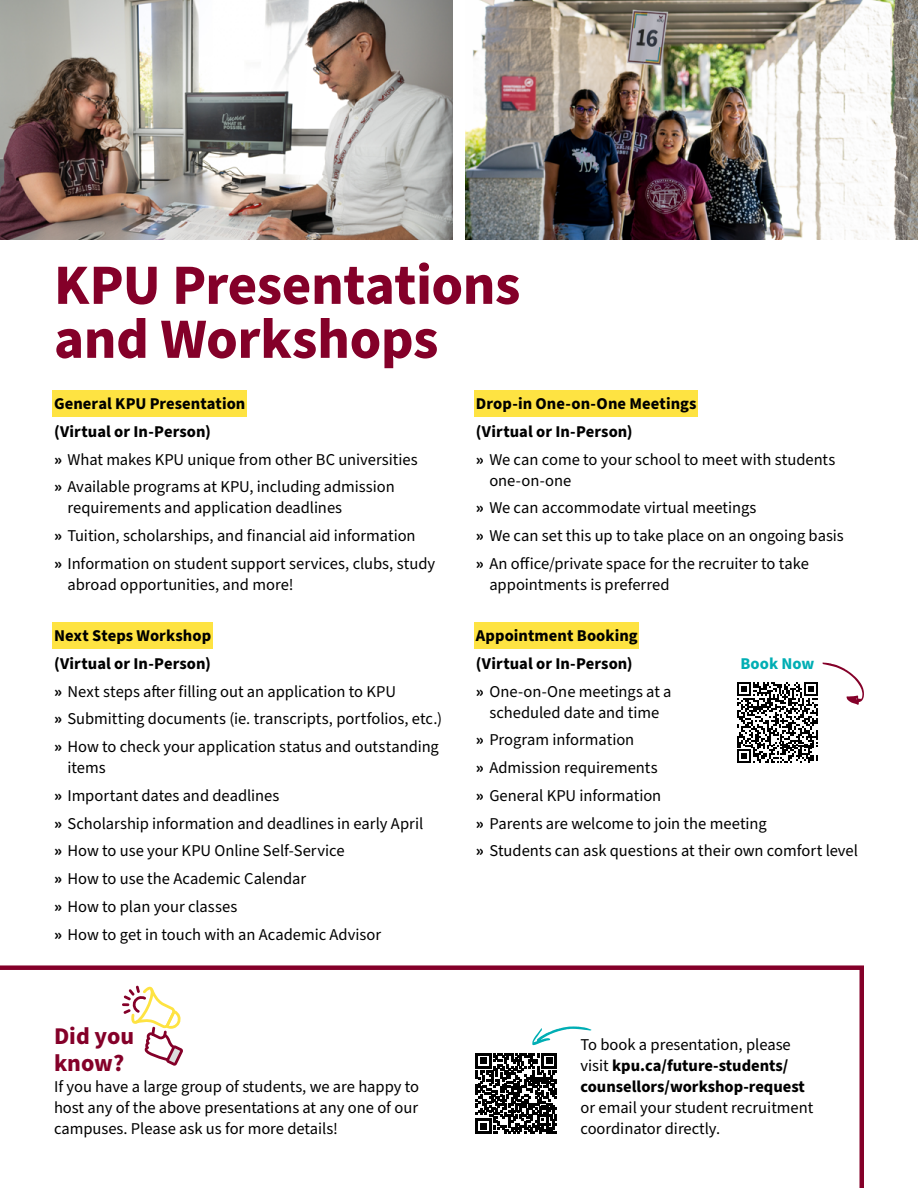
<style>
.page{position:relative;width:918px;height:1188px;background:#fff}
.page>*{position:absolute;margin:0;border:0;box-sizing:border-box;transform-origin:0 0}
.t1{font:700 57px/54px "Source Sans Pro";letter-spacing:-.015em;color:#840029}
.t2{font:700 24px/27px "Source Sans Pro";color:#840029}
.t3{font:16.5px/27.8px "Source Sans Pro";color:#000}
.t4{font:700 16.5px/27.8px "Source Sans Pro";letter-spacing:.005em;color:#000}
.t5{font:700 16.5px "Source Sans Pro";color:#00aeb4}
.s1{font-weight:700}
.s2{font-weight:400}
</style>
<div class="page">
<div style="left:52px;top:391px;width:195px;height:26px;background:#fee342"></div>
<div style="left:52px;top:623px;width:161px;height:26px;background:#fee342"></div>
<div style="left:474px;top:391px;width:224px;height:26px;background:#fee342"></div>
<div style="left:474px;top:623px;width:165px;height:26px;background:#fee342"></div>
<svg style="left:737px;top:663px;width:127px;height:100px"></svg>
<svg style="left:0;top:965px;width:864px;height:223px"></svg>
<img style="left:0;top:0;width:452px;height:240px">
<img style="left:466px;top:0;width:452px;height:240px">
<h1 class="t1" style="left:54px;top:259px;width:468px">KPU Presentations and Workshops</h1>
<p class="t3" style="left:54px;top:390px;width:365px"><span class="s1">General KPU Presentation<br>(Virtual or In-Person)<br>»</span> What makes KPU unique from other BC universities <span class="s1">»</span> Available programs at KPU, including admission</p>
<p class="t3" style="left:54px;top:495px;width:383px;text-indent:13px">requirements and application deadlines<br><span class="s1">»</span> Tuition, scholarships, and financial aid information<br><span class="s1">»</span> Information on student support services, clubs, study</p>
<p class="t3" style="left:67px;top:571px;width:228px">abroad opportunities, and more!</p>
<p class="t3" style="left:54px;top:622px;width:390px"><span class="s1">Next Steps Workshop<br>(Virtual or In-Person)<br>»</span> Next steps after filling out an application to KPU<br><span class="s1">»</span> Submitting documents (ie. transcripts, portfolios, etc.) <span class="s1">»</span> How to check your application status and outstanding</p>
<p class="t3" style="left:54px;top:754px;width:371px;text-indent:13px">items<br><span class="s1">»</span> Important dates and deadlines<br><span class="s1">»</span> Scholarship information and deadlines in early April <span class="s1">»</span> How to use your KPU Online Self-Service<br><span class="s1">»</span> How to use the Academic Calendar<br><span class="s1">»</span> How to plan your classes<br><span class="s1">»</span> How to get in touch with an Academic Advisor</p>
<p class="t4" style="left:476px;top:390px;width:361px">Drop-in One-on-One Meetings<br>(Virtual or In-Person)<br>» <span class="s2">We can come to your school to meet with students</span></p>
<p class="t3" style="left:476px;top:467px;width:369px;text-indent:13px">one-on-one<br><span class="s1">»</span> We can accommodate virtual meetings<br><span class="s1">»</span> We can set this up to take place on an ongoing basis <span class="s1">»</span> An office/private space for the recruiter to take</p>
<p class="t3" style="left:489px;top:571px;width:182px">appointments is preferred</p>
<p class="t4" style="left:476px;top:622px;width:197px">Appointment Booking (Virtual or In-Person)<br>» <span class="s2">One-on-One meetings at a</span></p>
<p class="t3" style="left:476px;top:699px;width:384px;text-indent:13px">scheduled date and time<br><span class="s1">»</span> Program information<br><span class="s1">»</span> Admission requirements<br><span class="s1">»</span> General KPU information<br><span class="s1">»</span> Parents are welcome to join the meeting<br><span class="s1">»</span> Students can ask questions at their own comfort level</p>
<p class="t5" style="left:741px;top:652px;width:75px">Book Now</p>
<h2 class="t2" style="left:54px;top:1023px;width:82px">Did you know?</h2>
<p class="t3" style="left:54px;top:1077px;width:367px;line-height:21px;text-align:justify">If you have a large group of students, we are happy to host any of the above presentations at any one of our campuses. Please ask us for more details!</p>
<p class="t4" style="left:580px;top:1034px;width:226px;line-height:21px"><span class="s2">To book a presentation, please visit</span> kpu.ca/future-students/ counsellors/workshop-request</p>
<p class="t3" style="left:580px;top:1098px;width:234px;line-height:21px">or email your student recruitment coordinator directly.</p>
</div>
